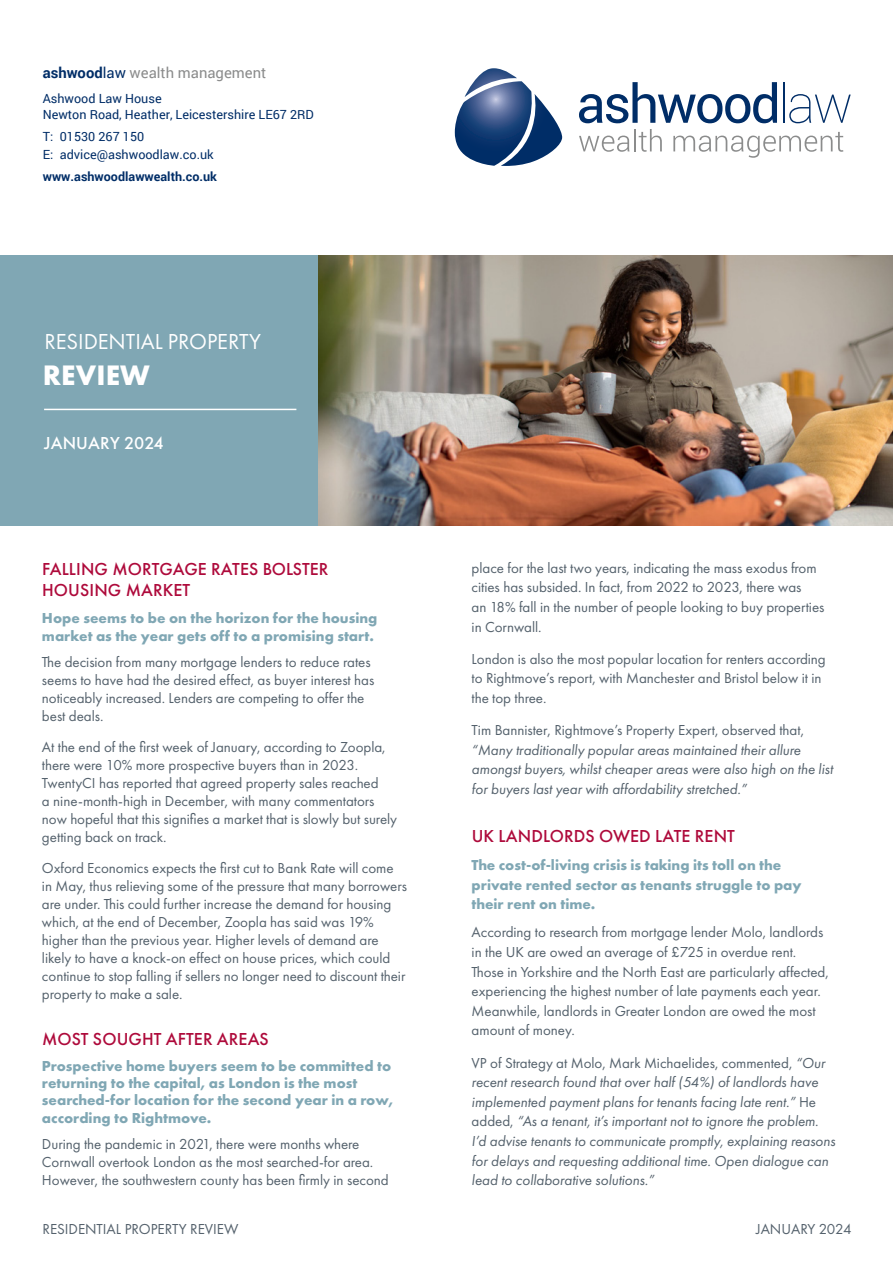
<style>
.page{position:relative;width:893px;height:1263px;background:#fff}
.page>*{position:absolute;margin:0;border:0;box-sizing:border-box;transform-origin:0 0}
.t1{font:700 29.25px "Futura PT";letter-spacing:.005em;color:#fff}
.t2{font:22.5px "Futura PT";letter-spacing:-.005em;color:#fff}
.t3{font:500 18px/21px "Futura PT";letter-spacing:.005em;color:#ae0a3b}
.t4{font:500 18px "Futura PT";letter-spacing:.01em;color:#fff}
.t5{font:15px/18px "Futura PT";letter-spacing:-.005em;color:#54616c}
.t6{font:italic 15px/19.6px "Futura PT";letter-spacing:-.005em;color:#54616c}
.t7{font:700 15px/17.2px "Futura PT";color:#80a7b4}
.t8{font:14.85px "Roboto";color:#8b8c8c}
.t9{font:12.6px/15.1px "Roboto";color:#002d67}
.t10{font:700 12.6px "Roboto";color:#002d67}
.s1{font-weight:700;color:#002d67}
.s2{color:#002d67}
.s3{font-style:normal}
</style>
<div class="page">
<div style="left:0;top:255px;width:319px;height:271px;background:#80a7b4"></div>
<img style="left:319px;top:255px;width:574px;height:271px">
<hr style="left:44px;top:409px;width:252px;height:1px;background:#fff">
<svg style="left:455px;top:68px;width:107px;height:98px"></svg>
<svg style="left:579px;top:136px;width:50px;height:16px"></svg>
<hr style="left:634px;top:129px;width:2px;height:22px;background:#8b8c8c">
<svg style="left:639px;top:129px;width:23px;height:23px"></svg>
<svg style="left:673px;top:132px;width:170px;height:26px"></svg>
<svg style="left:579px;top:82px;width:198px;height:41px"></svg>
<hr style="left:783px;top:82px;width:1px;height:41px;background:#002d67">
<svg style="left:789px;top:94px;width:62px;height:29px"></svg>
<p class="t8" style="left:43px;top:62px;width:225px"><span class="s1">ashwood</span><span class="s2">law</span> wealth management</p>
<p class="t9" style="left:43px;top:91px;width:273px">Ashwood Law House<br>Newton Road, Heather, Leicestershire LE67 2RD</p>
<p class="t9" style="left:43px;top:127px;width:172px;line-height:17.7px">T: 01530 267 150<br>E: advice@ashwoodlaw.co.uk</p>
<p class="t10" style="left:43px;top:168px;width:176px">www.ashwoodlawwealth.co.uk</p>
<h2 class="t2" style="left:45px;top:328px;width:218px">RESIDENTIAL PROPERTY</h2>
<h1 class="t1" style="left:43px;top:356px;width:109px">REVIEW</h1>
<p class="t4" style="left:44px;top:432px;width:121px">JANUARY 2024</p>
<p class="t3" style="left:42px;top:559px;width:288px">FALLING MORTGAGE RATES BOLSTER<br>HOUSING MARKET</p>
<p class="t7" style="left:42px;top:608px;width:337px;line-height:18px">Hope seems to be on the horizon for the housing market as the year gets off to a promising start.</p>
<p class="t5" style="left:42px;top:653px;width:334px">The decision from many mortgage lenders to reduce rates seems to have had the desired effect, as buyer interest has noticeably increased. Lenders are competing to offer the best deals.</p>
<p class="t5" style="left:42px;top:738px;width:357px">At the end of the first week of January, according to Zoopla, there were 10% more prospective buyers than in 2023.<br>TwentyCI has reported that agreed property sales reached<br>a nine-month-high in December, with many commentators now hopeful that this signifies a market that is slowly but surely getting back on track.</p>
<p class="t5" style="left:42px;top:858px;width:366px">Oxford Economics expects the first cut to Bank Rate will come in May, thus relieving some of the pressure that many borrowers are under. This could further increase the demand for housing which, at the end of December, Zoopla has said was 19% higher than the previous year. Higher levels of demand are likely to have a knock-on effect on house prices, which could continue to stop falling if sellers no longer need to discount their property to make a sale.</p>
<p class="t3" style="left:42px;top:1029px;width:228px">MOST SOUGHT AFTER AREAS</p>
<p class="t7" style="left:42px;top:1057px;width:353px">Prospective home buyers seem to be committed to returning to the capital, as London is the most searched-for location for the second year in a row, according to Rightmove.</p>
<p class="t5" style="left:42px;top:1135px;width:348px">During the pandemic in 2021, there were months where<br>Cornwall overtook London as the most searched-for area.<br>However, the southwestern county has been firmly in second</p>
<p class="t5" style="left:472px;top:558px;width:354px;line-height:19.5px">place for the last two years, indicating the mass exodus from cities has subsided. In fact, from 2022 to 2023, there was<br>an 18% fall in the number of people looking to buy properties in Cornwall.</p>
<p class="t5" style="left:472px;top:649px;width:356px;line-height:19.6px">London is also the most popular location for renters according to Rightmove’s report, with Manchester and Bristol below it in the top three.</p>
<p class="t5" style="left:472px;top:721px;width:334px">Tim Bannister, Rightmove’s Property Expert, observed that,</p>
<p class="t6" style="left:472px;top:740px;width:363px">“Many traditionally popular areas maintained their allure amongst buyers, whilst cheaper areas were also high on the list for buyers last year with affordability stretched.”</p>
<p class="t3" style="left:472px;top:826px;width:265px">UK LANDLORDS OWED LATE RENT</p>
<p class="t7" style="left:472px;top:855px;width:331px;line-height:19.6px">The cost-of-living crisis is taking its toll on the private rented sector as tenants struggle to pay their rent on time.</p>
<p class="t5" style="left:472px;top:923px;width:359px;line-height:19.5px">According to research from mortgage lender Molo, landlords in the UK are owed an average of £725 in overdue rent.<br>Those in Yorkshire and the North East are particularly affected, experiencing the highest number of late payments each year.<br>Meanwhile, landlords in Greater London are owed the most amount of money.</p>
<p class="t6" style="left:472px;top:1053px;width:365px"><span class="s3">VP of Strategy at Molo, Mark Michaelides, commented,</span> “Our recent research found that over half (54%) of landlords have implemented payment plans for tenants facing late rent.” <span class="s3">He added,</span> “As a tenant, it’s important not to ignore the problem.<br>I’d advise tenants to communicate promptly, explaining reasons for delays and requesting additional time. Open dialogue can lead to collaborative solutions.”</p>
<p class="t5" style="left:43px;top:1220px;width:197px">RESIDENTIAL PROPERTY REVIEW</p>
<p class="t5" style="left:756px;top:1220px;width:97px">JANUARY 2024</p>
</div>
